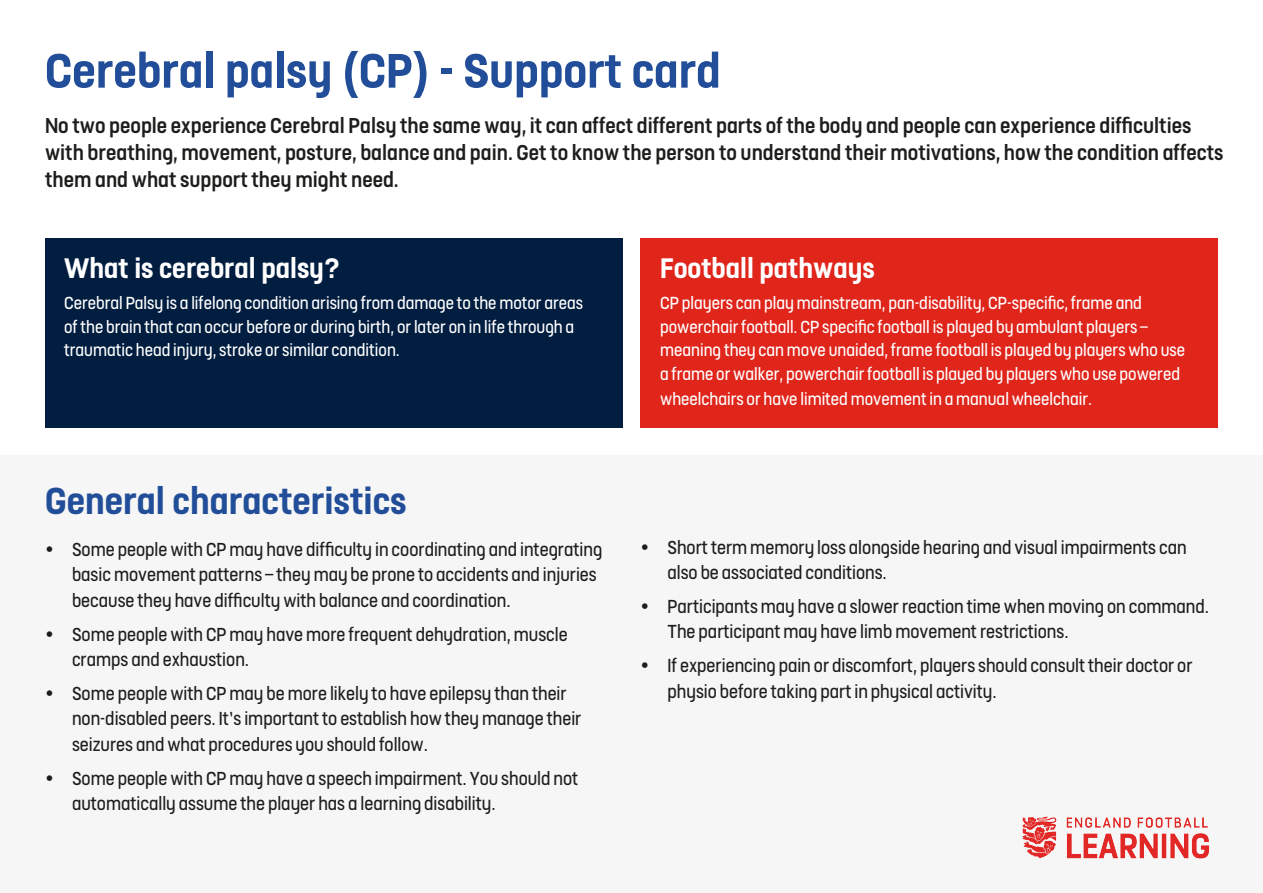
<style>
.page{position:relative;width:1263px;height:893px;background:#fff}
.page>*{position:absolute;margin:0;border:0;box-sizing:border-box;transform-origin:0 0}
.t1{font:700 54px "FS Dillon";color:#224e99}
.t2{font:700 42px "FS Dillon";color:#224e99}
.t3{font:700 31.5px "FS Dillon";color:#fff}
.t4{font:500 24px/27px "FS Dillon";color:#1d1d1b}
.t5{font:21px/25.2px "FS Dillon";color:#1d1d1b}
.t6{font:19.5px/23.4px "FS Dillon";color:#fff}
</style>
<div class="page">
<div style="left:45px;top:238px;width:577px;height:190px;background:#011d40"></div>
<div style="left:0;top:455px;width:1263px;height:438px;background:#f6f6f6"></div>
<div style="left:640px;top:238px;width:578px;height:190px;background:#e0251b"></div>
<img style="left:1022px;top:816px;width:188px;height:43px">
<p class="t1" style="left:45px;top:32px;width:677px">Cerebral palsy (CP) - Support card</p>
<p class="t4" style="left:45px;top:110px;width:1180px">No two people experience Cerebral Palsy the same way, it can affect different parts of the body and people can experience difficulties with breathing, movement, posture, balance and pain. Get to know the person to understand their motivations, how the condition affects them and what support they might need.</p>
<p class="t3" style="left:64px;top:246px;width:278px">What is cerebral palsy?</p>
<p class="t6" style="left:64px;top:290px;width:520px">Cerebral Palsy is a lifelong condition arising from damage to the motor areas of the brain that can occur before or during birth, or later on in life through a traumatic head injury, stroke or similar condition.</p>
<p class="t2" style="left:45px;top:471px;width:363px">General characteristics</p>
<p class="t5" style="left:72px;top:536px;width:532px;text-indent:-27px">• Some people with CP may have difficulty in coordinating and integrating basic movement patterns – they may be prone to accidents and injuries because they have difficulty with balance and coordination.</p>
<p class="t5" style="left:72px;top:620px;width:497px;text-indent:-27px">• Some people with CP may have more frequent dehydration, muscle cramps and exhaustion.</p>
<p class="t5" style="left:72px;top:680px;width:511px;text-indent:-27px">• Some people with CP may be more likely to have epilepsy than their non-disabled peers. It’s important to establish how they manage their seizures and what procedures you should follow.</p>
<p class="t5" style="left:72px;top:764px;width:508px;text-indent:-27px">• Some people with CP may have a speech impairment. You should not automatically assume the player has a learning disability.</p>
<p class="t3" style="left:660px;top:246px;width:216px">Football pathways</p>
<p class="t6" style="left:660px;top:290px;width:526px">CP players can play mainstream, pan-disability, CP-specific, frame and powerchair football. CP specific football is played by ambulant players – meaning they can move unaided, frame football is played by players who use a frame or walker, powerchair football is played by players who use powered</p>
<p class="t6" style="left:660px;top:386px;width:433px">wheelchairs or have limited movement in a manual wheelchair.</p>
<p class="t5" style="left:667px;top:533px;width:521px;text-indent:-27px">• Short term memory loss alongside hearing and visual impairments can also be associated conditions.</p>
<p class="t5" style="left:667px;top:592px;width:543px;text-indent:-27px">• Participants may have a slower reaction time when moving on command.<br>The participant may have limb movement restrictions.</p>
<p class="t5" style="left:667px;top:652px;width:527px;text-indent:-27px">• If experiencing pain or discomfort, players should consult their doctor or physio before taking part in physical activity.</p>
</div>
